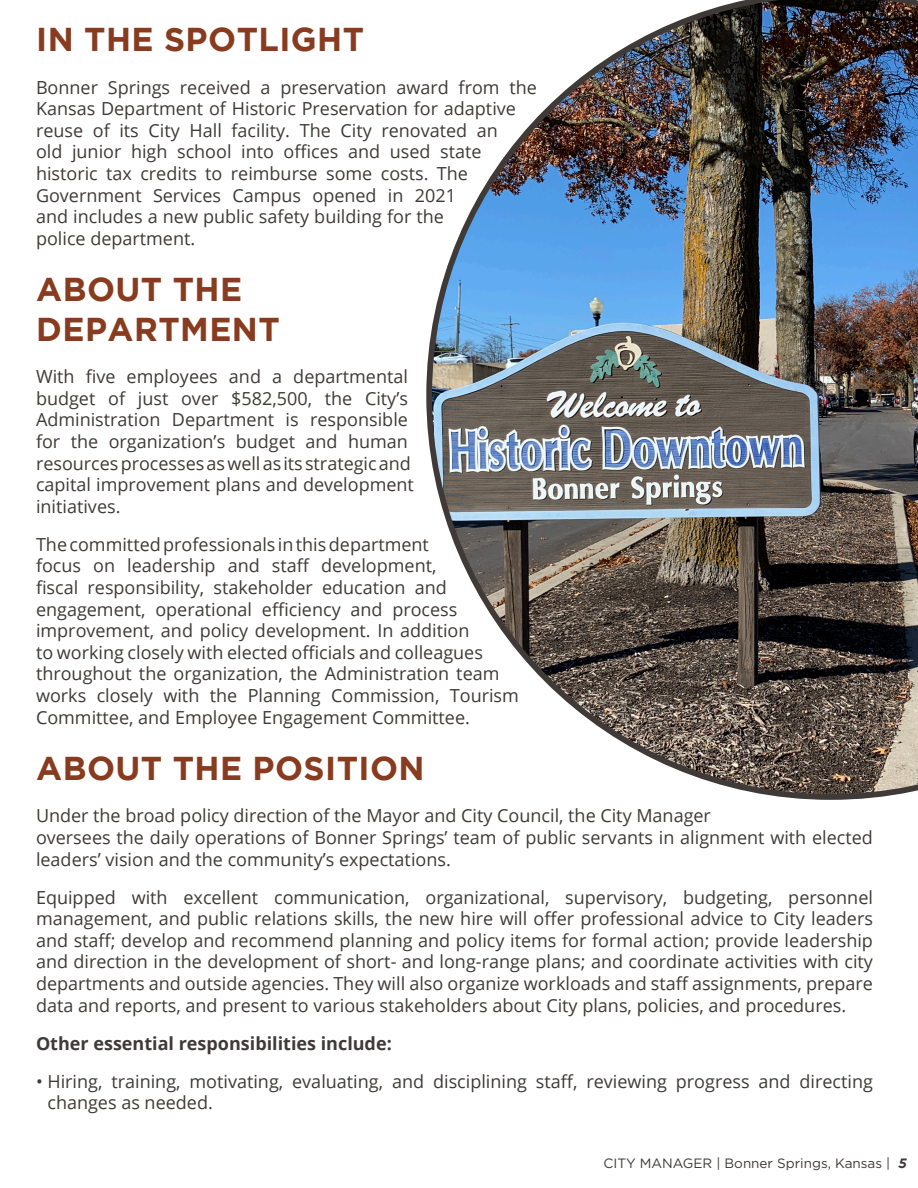
<style>
.page{position:relative;width:918px;height:1188px;background:#fff}
.page>*{position:absolute;margin:0;border:0;box-sizing:border-box;transform-origin:0 0}
.t1{font:700 33px/39.6px "Gotham";letter-spacing:.015em;color:#883b1e}
.text{font:18px/21.6px "Open Sans";color:#3f3a37}
.text-2{font:700 18px "Open Sans";color:#3f3a37}
.t2{font:13.5px "Gotham";color:#3f3a37}
.s1{font-weight:700;font-style:italic}
</style>
<div class="page">
<img style="left:426px;top:0;width:492px;height:800px">
<p class="t1" style="left:36px;top:19px;width:329px">IN THE SPOTLIGHT</p>
<p class="text" style="left:36px;top:76px;width:503px">Bonner Springs received a preservation award from the Kansas Department of Historic Preservation for adaptive reuse of its City Hall facility. The City renovated an<br>old junior high school into offices and used state historic tax credits to reimburse some costs. The Government Services Campus opened in 2021<br>and includes a new public safety building for the<br>police department.</p>
<p class="t1" style="left:36px;top:269px;width:245px">ABOUT THE<br>DEPARTMENT</p>
<p class="text" style="left:36px;top:365px;width:380px">With five employees and a departmental budget of just over $582,500, the City’s Administration Department is responsible for the organization’s budget and human resources processes as well as its strategic and capital improvement plans and development initiatives.</p>
<p class="text" style="left:36px;top:533px;width:484px">The committed professionals in this department<br>focus on leadership and staff development,<br>fiscal responsibility, stakeholder education and engagement, operational efficiency and process improvement, and policy development. In addition<br>to working closely with elected officials and colleagues throughout the organization, the Administration team works closely with the Planning Commission, Tourism Committee, and Employee Engagement Committee.</p>
<p class="t1" style="left:36px;top:747px;width:390px">ABOUT THE POSITION</p>
<p class="text" style="left:36px;top:805px;width:839px">Under the broad policy direction of the Mayor and City Council, the City Manager<br>oversees the daily operations of Bonner Springs’ team of public servants in alignment with elected leaders’ vision and the community’s expectations.</p>
<p class="text" style="left:36px;top:886px;width:839px;text-align:justify">Equipped with excellent communication, organizational, supervisory, budgeting, personnel management, and public relations skills, the new hire will offer professional advice to City leaders and staff; develop and recommend planning and policy items for formal action; provide leadership and direction in the development of short- and long-range plans; and coordinate activities with city departments and outside agencies. They will also organize workloads and staff assignments, prepare data and reports, and present to various stakeholders about City plans, policies, and procedures.</p>
<p class="text-2" style="left:36px;top:1031px;width:357px">Other essential responsibilities include:</p>
<p class="text" style="left:47px;top:1070px;width:827px;text-indent:-11px">• Hiring, training, motivating, evaluating, and disciplining staff, reviewing progress and directing changes as needed.</p>
<p class="t2" style="left:603px;top:1155px;width:305px">CITY MANAGER | Bonner Springs, Kansas | <span class="s1">5</span></p>
</div>
